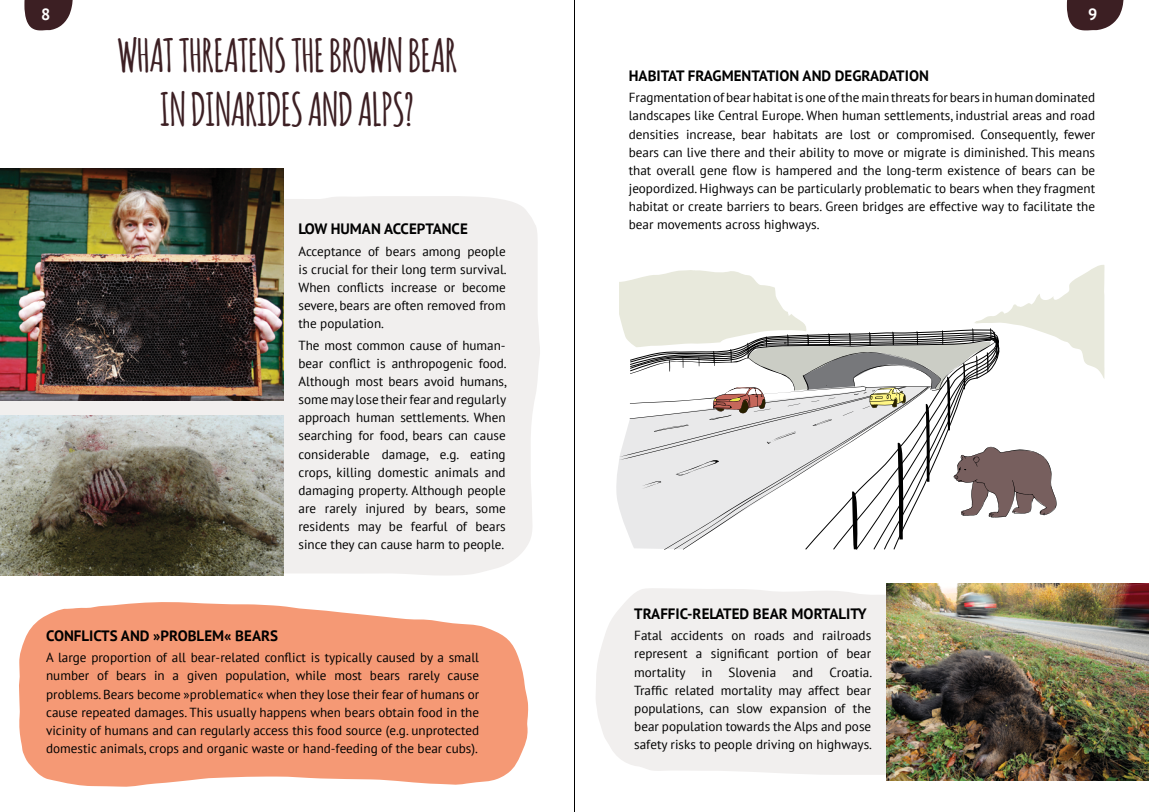
<style>
.page{position:relative;width:1149px;height:812px;background:#fff}
.page>*{position:absolute;margin:0;border:0;box-sizing:border-box;transform-origin:0 0}
.t1{font:700 45px/54px "Amatic";color:#3c1f23;text-align:center}
.t2{font:700 16.25px "PT Sans";color:#fff}
.t3{font:700 15px "PT Sans";color:#000}
.t4{font:13.12px/18.1px "PT Sans";color:#000;text-align:justify}
</style>
<div class="page">
<svg style="left:24px;top:0;width:49px;height:30px"></svg>
<svg style="left:1066px;top:0;width:57px;height:30px;background:#5a4245"></svg>
<div style="left:0;top:196px;width:540px;height:379px;background:#f1efee"></div>
<div style="left:596px;top:588px;width:290px;height:186px;background:#f1efee"></div>
<svg style="left:19px;top:602px;width:509px;height:184px;background:#f6a383"></svg>
<img style="left:886px;top:584px;width:262px;height:196px">
<img style="left:0;top:169px;width:283px;height:231px">
<img style="left:0;top:416px;width:283px;height:159px">
<svg style="left:618px;top:265px;width:487px;height:285px"></svg>
<hr style="left:574px;top:0;width:1px;height:811px;background:#000">
<p class="t2" style="left:41px;top:4px;width:11px">8</p>
<p class="t2" style="left:1087px;top:3px;width:11px">9</p>
<h1 class="t1" style="left:117px;top:27px;width:341px">WHAT THREATENS THE BROWN BEAR<br>IN DINARIDES AND ALPS?</h1>
<p class="t3" style="left:298px;top:218px;width:171px">LOW HUMAN ACCEPTANCE</p>
<p class="t4" style="left:298px;top:241px;width:209px">Acceptance of bears among people is crucial for their long term survival.<br>When conflicts increase or become severe, bears are often removed from the population.</p>
<p class="t4" style="left:298px;top:336px;width:210px">The most common cause of human&shy;bear conflict is anthropogenic food.<br>Although most bears avoid humans, some may lose their fear and regularly approach human settlements. When searching for food, bears can cause considerable damage, e.g. eating crops, killing domestic animals and damaging property. Although people are rarely injured by bears, some residents may be fearful of bears since they can cause harm to people.</p>
<p class="t3" style="left:46px;top:625px;width:233px">CONFLICTS AND »PROBLEM« BEARS</p>
<p class="t4" style="left:46px;top:648px;width:434px">A large proportion of all bear-related conflict is typically caused by a small number of bears in a given population, while most bears rarely cause problems. Bears become »problematic« when they lose their fear of humans or cause repeated damages. This usually happens when bears obtain food in the vicinity of humans and can regularly access this food source (e.g. unprotected domestic animals, crops and organic waste or hand-feeding of the bear cubs).</p>
<p class="t3" style="left:628px;top:65px;width:301px">HABITAT FRAGMENTATION AND DEGRADATION</p>
<p class="t4" style="left:628px;top:88px;width:467px">Fragmentation of bear habitat is one of the main threats for bears in human dominated landscapes like Central Europe. When human settlements, industrial areas and road densities increase, bear habitats are lost or compromised. Consequently, fewer bears can live there and their ability to move or migrate is diminished. This means that overall gene flow is hampered and the long-term existence of bears can be jeopordized. Highways can be particularly problematic to bears when they fragment habitat or create barriers to bears. Green bridges are effective way to facilitate the bear movements across highways.</p>
<p class="t3" style="left:634px;top:603px;width:234px">TRAFFIC-RELATED BEAR MORTALITY</p>
<p class="t4" style="left:634px;top:626px;width:239px">Fatal accidents on roads and railroads represent a significant portion of bear mortality in Slovenia and Croatia.<br>Traffic related mortality may affect bear populations, can slow expansion of the bear population towards the Alps and pose safety risks to people driving on highways.</p>
</div>
